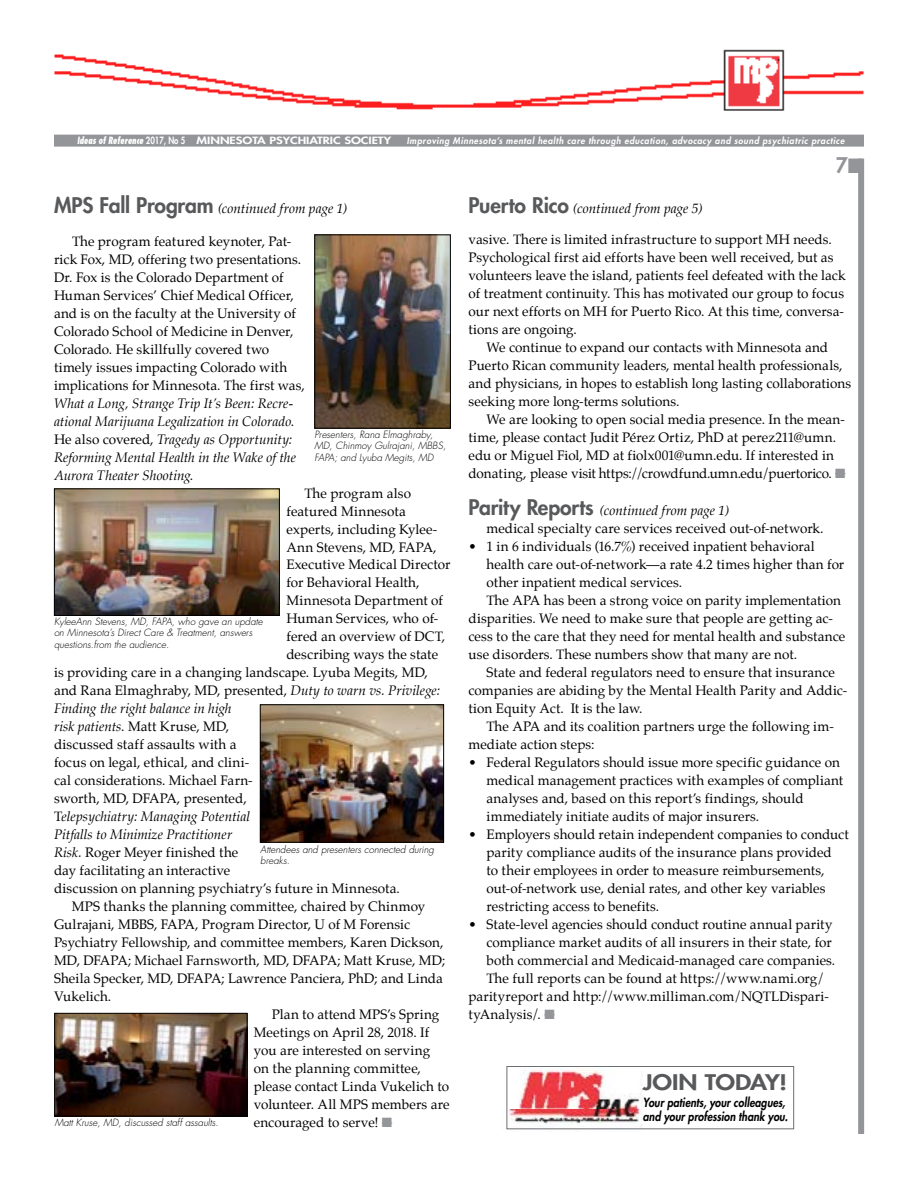
<style>
.page{position:relative;width:918px;height:1188px;background:#fff}
.page>*{position:absolute;margin:0;border:0;box-sizing:border-box;transform-origin:0 0}
.t1{font:800 21px "Futura";color:#58595b;scale:1.2 1}
.t2{font:800 21px "Futura";color:#939598}
.t3{font:13.5px/18px "Palatino";letter-spacing:.005em;color:#000}
.t4{font:italic 13.5px/18px "Palatino";color:#000}
.t5{font:italic 800 12.3px/13.4px "Futura";letter-spacing:.005em;color:#000;scale:.86 1}
.t6{font:italic 300 9.75px/11.2px "Futura";color:#000}
.t7{font:800 9.75px "Futura";color:#fff;scale:.8 1}
.t8{font:italic 800 9px "Futura";letter-spacing:.06em;color:#fff}
.s1{font-style:italic;font-stretch:condensed}
.s2{font-family:"Futura";font-weight:800;font-style:normal;font-size:21px;color:#58595b}
.s3{font-style:normal}
.s4{font-style:italic}
.s5{color:#939598}
</style>
<div class="page">
<div style="left:858px;top:159px;width:6px;height:975px;background:#939598"></div>
<div style="left:54px;top:135px;width:810px;height:12px;background:#939598"></div>
<img style="left:54px;top:49px;width:810px;height:62px">
<img style="left:506px;top:1066px;width:137px;height:65px">
<div style="left:507px;top:1066px;width:287px;height:63px;border:1px solid #6d6e71"></div>
<img style="left:316px;top:236px;width:133px;height:191px">
<div style="left:314px;top:234px;width:137px;height:195px;border:1px solid #000"></div>
<img style="left:56px;top:490px;width:222px;height:124px">
<div style="left:54px;top:488px;width:226px;height:128px;border:1px solid #000"></div>
<img style="left:262px;top:706px;width:180px;height:135px">
<div style="left:260px;top:704px;width:184px;height:139px;border:1px solid #000"></div>
<img style="left:56px;top:1015px;width:190px;height:99px">
<div style="left:54px;top:1013px;width:194px;height:103px;border:1px solid #000"></div>
<p class="t7" style="left:77px;top:134px;width:394px"><span class="s1">Ideas of Reference</span> 2017, No 5 MINNESOTA PSYCHIATRIC SOCIETY</p>
<p class="t8" style="left:407px;top:135px;width:439px">Improving Minnesota’s mental health care through education, advocacy and sound psychiatric practice</p>
<h1 class="t2" style="left:836px;top:151px;width:30px">7■</h1>
<p class="t4" style="left:54px;top:200px;width:295px"><span class="s2">MPS Fall Program</span> (continued from page 1)</p>
<p class="t3" style="left:54px;top:232px;width:252px;text-indent:18px">The program featured keynoter, Pat&shy;rick Fox, MD, offering two presentations.<br>Dr. Fox is the Colorado Department of Human Services’ Chief Medical Officer, and is on the faculty at the University of Colorado School of Medicine in Denver, Colorado. He skillfully covered two timely issues impacting Colorado with implications for Minnesota. The first was,</p>
<p class="t4" style="left:54px;top:394px;width:244px">What a Long, Strange Trip It’s Been: Recre&shy;ational Marijuana Legalization in Colorado<span class="s3">.<br>He also covered,</span> Tragedy as Opportunity:<br>Reforming Mental Health in the Wake of the Aurora Theater Shooting<span class="s3">.</span></p>
<p class="t6" style="left:314px;top:429px;width:133px">Presenters, Rana Elmaghraby,<br>MD, Chinmoy Gulrajani, MBBS,<br>FAPA; and Lyuba Megits, MD</p>
<p class="t3" style="left:304px;top:484px;width:108px">The program also</p>
<p class="t3" style="left:287px;top:502px;width:121px">featured Minnesota</p>
<p class="t3" style="left:287px;top:520px;width:152px">experts, including Kylee-</p>
<p class="t3" style="left:287px;top:538px;width:151px">Ann Stevens, MD, FAPA,</p>
<p class="t3" style="left:287px;top:556px;width:166px">Executive Medical Director</p>
<p class="t3" style="left:287px;top:574px;width:135px">for Behavioral Health,</p>
<p class="t3" style="left:287px;top:592px;width:158px">Minnesota Department of</p>
<p class="t3" style="left:287px;top:610px;width:153px">Human Services, who of-</p>
<p class="t3" style="left:287px;top:628px;width:160px">fered an overview of DCT,</p>
<p class="t3" style="left:287px;top:646px;width:153px">describing ways the state</p>
<p class="t3" style="left:54px;top:664px;width:375px">is providing care in a changing landscape. Lyuba Megits, MD,</p>
<p class="t3" style="left:54px;top:682px;width:388px">and Rana Elmaghraby, MD, presented, <span class="s4">Duty to warn vs. Privilege:</span></p>
<p class="t4" style="left:54px;top:700px;width:179px">Finding the right balance in high</p>
<p class="t3" style="left:54px;top:718px;width:177px"><span class="s4">risk patients</span>. Matt Kruse, MD,</p>
<p class="t3" style="left:54px;top:736px;width:184px">discussed staff assaults with a</p>
<p class="t3" style="left:54px;top:754px;width:197px">focus on legal, ethical, and clini-</p>
<p class="t3" style="left:54px;top:772px;width:200px">cal considerations. Michael Farn-</p>
<p class="t3" style="left:54px;top:790px;width:194px">sworth, MD, DFAPA, presented,</p>
<p class="t4" style="left:54px;top:808px;width:198px"><span class="s3">T</span>elepsychiatry: Managing Potential</p>
<p class="t4" style="left:54px;top:826px;width:180px">Pitfalls to Minimize Practitioner</p>
<p class="t3" style="left:54px;top:844px;width:186px"><span class="s4">Risk.</span> Roger Meyer finished the</p>
<p class="t3" style="left:54px;top:862px;width:178px">day facilitating an interactive</p>
<p class="t3" style="left:54px;top:880px;width:347px">discussion on planning psychiatry’s future in Minnesota.</p>
<p class="t3" style="left:72px;top:898px;width:355px">MPS thanks the planning committee, chaired by Chinmoy</p>
<p class="t3" style="left:54px;top:916px;width:358px">Gulrajani, MBBS, FAPA, Program Director, U of M Forensic</p>
<p class="t3" style="left:54px;top:934px;width:391px">Psychiatry Fellowship, and committee members, Karen Dickson,</p>
<p class="t3" style="left:54px;top:952px;width:393px">MD, DFAPA; Michael Farnsworth, MD, DFAPA; Matt Kruse, MD;</p>
<p class="t3" style="left:54px;top:970px;width:390px">Sheila Specker, MD, DFAPA; Lawrence Panciera, PhD; and Linda</p>
<p class="t3" style="left:54px;top:988px;width:59px">Vukelich.</p>
<p class="t3" style="left:272px;top:1006px;width:169px">Plan to attend MPS’s Spring</p>
<p class="t3" style="left:254px;top:1024px;width:177px">Meetings on April 28, 2018. If</p>
<p class="t3" style="left:254px;top:1042px;width:178px">you are interested on serving</p>
<p class="t3" style="left:254px;top:1060px;width:169px">on the planning committee,</p>
<p class="t3" style="left:254px;top:1078px;width:197px">please contact Linda Vukelich to</p>
<p class="t3" style="left:254px;top:1096px;width:197px">volunteer. All MPS members are</p>
<p class="t3" style="left:254px;top:1114px;width:139px">encouraged to serve! <span class="s5">■</span></p>
<p class="t6" style="left:54px;top:616px;width:210px">KyleeAnn Stevens, MD, FAPA, who gave an update on Minnesota’s Direct Care &amp; Treatment, answers questions.from the audience.</p>
<p class="t6" style="left:260px;top:844px;width:175px">Attendees and presenters connected during breaks.</p>
<p class="t6" style="left:55px;top:1117px;width:165px">Matt Kruse, MD, discussed staff assaults.</p>
<p class="t4" style="left:469px;top:200px;width:236px"><span class="s2">Puerto Rico</span> (continued from page 5)</p>
<p class="t3" style="left:469px;top:230px;width:379px">vasive. There is limited infrastructure to support MH needs.<br>Psychological first aid efforts have been well received, but as volunteers leave the island, patients feel defeated with the lack of treatment continuity. This has motivated our group to focus our next efforts on MH for Puerto Rico. At this time, conversa&shy;tions are ongoing.</p>
<p class="t3" style="left:469px;top:338px;width:384px;text-indent:18px">We continue to expand our contacts with Minnesota and Puerto Rican community leaders, mental health professionals, and physicians, in hopes to establish long lasting collaborations seeking more long-terms solutions.</p>
<p class="t3" style="left:469px;top:410px;width:378px;text-indent:18px">We are looking to open social media presence. In the mean&shy;time, please contact Judit Pérez Ortiz, PhD at perez211@umn. edu or Miguel Fiol, MD at fiolx001@umn.edu. If interested in donating, please visit https://crowdfund.umn.edu/puertorico. <span class="s5">■</span></p>
<p class="t4" style="left:469px;top:501px;width:262px"><span class="s2">Parity Reports</span> (continued from page 1)</p>
<p class="t3" style="left:487px;top:520px;width:339px">medical specialty care services received out-of-network.</p>
<p class="t3" style="left:469px;top:538px;width:348px">• 1 in 6 individuals (16.7%) received inpatient behavioral</p>
<p class="t3" style="left:487px;top:556px;width:359px">health care out-of-network—a rate 4.2 times higher than for</p>
<p class="t3" style="left:487px;top:574px;width:197px">other inpatient medical services.</p>
<p class="t3" style="left:487px;top:592px;width:356px">The APA has been a strong voice on parity implementation</p>
<p class="t3" style="left:469px;top:610px;width:366px">disparities. We need to make sure that people are getting ac-</p>
<p class="t3" style="left:469px;top:628px;width:378px">cess to the care that they need for mental health and substance</p>
<p class="t3" style="left:469px;top:646px;width:330px">use disorders. These numbers show that many are not.</p>
<p class="t3" style="left:487px;top:664px;width:350px">State and federal regulators need to ensure that insurance</p>
<p class="t3" style="left:469px;top:682px;width:380px">companies are abiding by the Mental Health Parity and Addic-</p>
<p class="t3" style="left:469px;top:700px;width:176px">tion Equity Act. It is the law.</p>
<p class="t3" style="left:487px;top:718px;width:349px">The APA and its coalition partners urge the following im-</p>
<p class="t3" style="left:469px;top:736px;width:127px">mediate action steps:</p>
<p class="t3" style="left:487px;top:754px;width:358px;text-indent:-18px">• Federal Regulators should issue more specific guidance on medical management practices with examples of compliant analyses and, based on this report’s findings, should immediately initiate audits of major insurers.</p>
<p class="t3" style="left:487px;top:826px;width:364px;text-indent:-18px">• Employers should retain independent companies to conduct parity compliance audits of the insurance plans provided<br>to their employees in order to measure reimbursements, out-of-network use, denial rates, and other key variables restricting access to benefits.</p>
<p class="t3" style="left:469px;top:916px;width:366px">• State-level agencies should conduct routine annual parity</p>
<p class="t3" style="left:487px;top:934px;width:347px">compliance market audits of all insurers in their state, for</p>
<p class="t3" style="left:487px;top:952px;width:350px">both commercial and Medicaid-managed care companies.</p>
<p class="t3" style="left:487px;top:970px;width:340px">The full reports can be found at https://www.nami.org/</p>
<p class="t3" style="left:469px;top:988px;width:362px">parityreport and http://www.milliman.com/NQTLDispari-</p>
<p class="t3" style="left:469px;top:1006px;width:87px">tyAnalysis/. <span class="s5">■</span></p>
<h1 class="t1" style="left:643px;top:1068px;width:22px">Join</h1>
<h1 class="t1" style="left:705px;top:1068px;width:70px">today!</h1>
<p class="t5" style="left:643px;top:1096px;width:170px">Your patients, your colleagues, and your profession thank you.</p>
</div>
